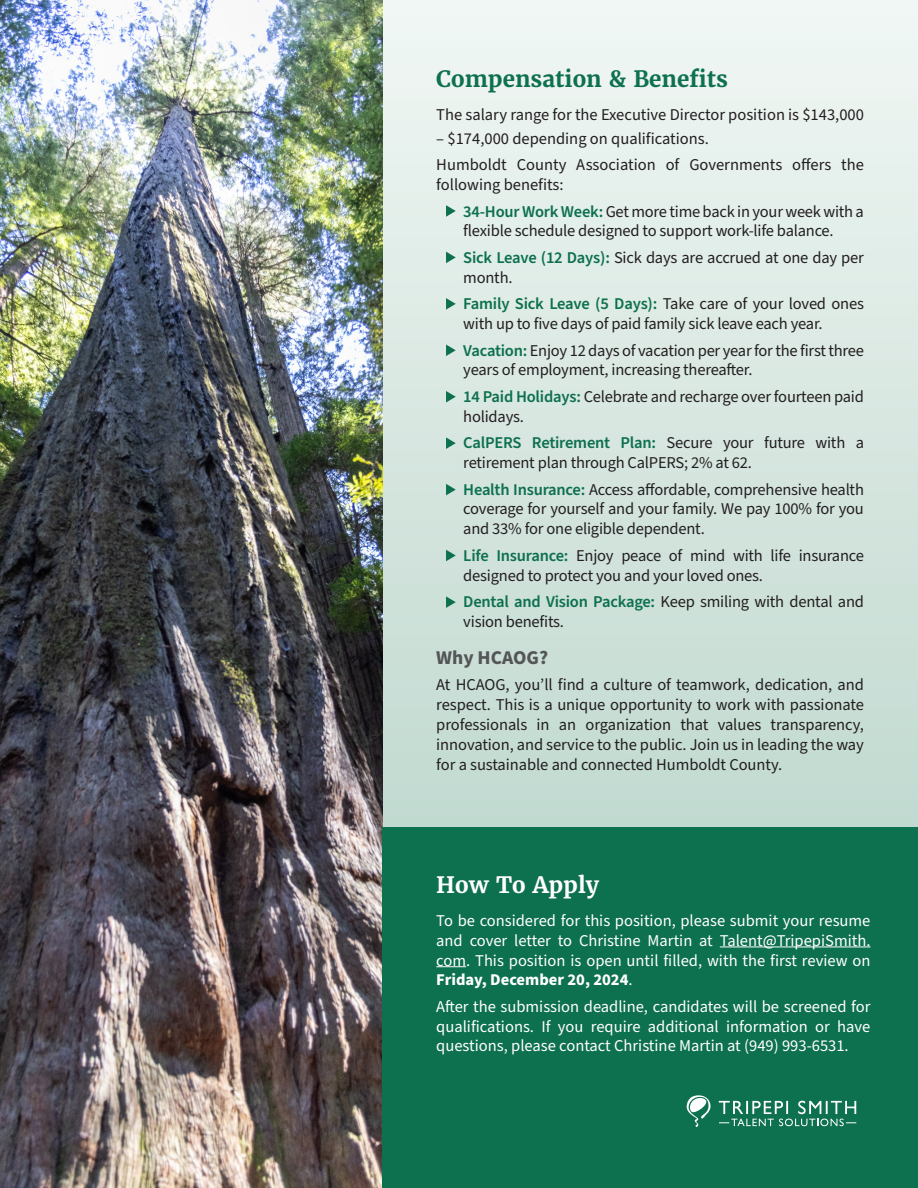
<style>
.page{position:relative;width:918px;height:1188px;background:#fff}
.page>*{position:absolute;margin:0;border:0;box-sizing:border-box;transform-origin:0 0}
.t1{font:700 22.5px "Merriweather";color:#0d704f}
.t2{font:700 22.5px "Merriweather";color:#fff}
.Subtitle{font:700 19.5px "Source Sans Pro";color:#545557}
.Body{font:16.5px/19.8px "Source Sans Pro";letter-spacing:-.015em;color:#231f20}
.Body-2{font:16.5px/19.8px "Source Sans Pro";color:#fff;text-align:justify}
.s1{font-weight:600;color:#0d704f}
.s2{font-weight:700}
</style>
<div class="page">
<svg style="left:382px;top:0;width:536px;height:827px"></svg>
<img style="left:0;top:0;width:382px;height:1188px">
<div style="left:382px;top:827px;width:536px;height:361px;background:#0d704f"></div>
<hr style="left:720px;top:947px;width:150px;height:1px;background:#fff">
<hr style="left:436px;top:966px;width:30px;height:1px;background:#fff">
<svg style="left:686px;top:1095px;width:25px;height:32px"></svg>
<svg style="left:719px;top:1101px;width:137px;height:25px"></svg>
<svg style="left:446px;top:205px;width:10px;height:12px"></svg>
<svg style="left:446px;top:252px;width:10px;height:11px"></svg>
<svg style="left:446px;top:298px;width:10px;height:12px"></svg>
<svg style="left:446px;top:345px;width:10px;height:11px"></svg>
<svg style="left:446px;top:391px;width:10px;height:12px"></svg>
<svg style="left:446px;top:437px;width:10px;height:12px"></svg>
<svg style="left:446px;top:484px;width:10px;height:11px"></svg>
<svg style="left:446px;top:550px;width:10px;height:11px"></svg>
<svg style="left:446px;top:596px;width:10px;height:12px"></svg>
<p class="t1" style="left:436px;top:64px;width:293px">Compensation &amp; Benefits</p>
<p class="Body" style="left:436px;top:105px;width:429px">The salary range for the Executive Director position is $143,000</p>
<p class="Body" style="left:436px;top:129px;width:274px">– $174,000 depending on qualifications.</p>
<p class="Body" style="left:436px;top:155px;width:429px">Humboldt County Association of Governments offers the following benefits:</p>
<p class="Body" style="left:463px;top:202px;width:402px"><span class="s1">34-Hour Work Week:</span> Get more time back in your week with a flexible schedule designed to support work-life balance.</p>
<p class="Body" style="left:463px;top:248px;width:402px"><span class="s1">Sick Leave (12 Days):</span> Sick days are accrued at one day per month.</p>
<p class="Body" style="left:463px;top:294px;width:402px"><span class="s1">Family Sick Leave (5 Days):</span> Take care of your loved ones with up to five days of paid family sick leave each year.</p>
<p class="Body" style="left:463px;top:341px;width:402px"><span class="s1">Vacation:</span> Enjoy 12 days of vacation per year for the first three years of employment, increasing thereafter.</p>
<p class="Body" style="left:463px;top:387px;width:402px"><span class="s1">14 Paid Holidays:</span> Celebrate and recharge over fourteen paid holidays.</p>
<p class="Body" style="left:463px;top:433px;width:402px"><span class="s1">CalPERS Retirement Plan:</span> Secure your future with a retirement plan through CalPERS; 2% at 62.</p>
<p class="Body" style="left:463px;top:480px;width:402px;text-align:justify"><span class="s1">Health Insurance:</span> Access affordable, comprehensive health coverage for yourself and your family. We pay 100% for you and 33% for one eligible dependent.</p>
<p class="Body" style="left:463px;top:546px;width:402px"><span class="s1">Life Insurance:</span> Enjoy peace of mind with life insurance designed to protect you and your loved ones.</p>
<p class="Body" style="left:463px;top:592px;width:402px"><span class="s1">Dental and Vision Package:</span> Keep smiling with dental and vision benefits.</p>
<p class="Subtitle" style="left:436px;top:644px;width:113px">Why HCAOG?</p>
<p class="Body" style="left:436px;top:676px;width:429px;text-align:justify">At HCAOG, you’ll find a culture of teamwork, dedication, and respect. This is a unique opportunity to work with passionate professionals in an organization that values transparency, innovation, and service to the public. Join us in leading the way for a sustainable and connected Humboldt County.</p>
<p class="t2" style="left:436px;top:870px;width:165px">How To Apply</p>
<p class="Body-2" style="left:436px;top:911px;width:436px">To be considered for this position, please submit your resume and cover letter to Christine Martin at Talent@TripepiSmith. com. This position is open until filled, with the first review on <span class="s2">Friday, December 20, 2024</span>.</p>
<p class="Body-2" style="left:436px;top:997px;width:436px">After the submission deadline, candidates will be screened for qualifications. If you require additional information or have questions, please contact Christine Martin at (949) 993-6531.</p>
</div>
